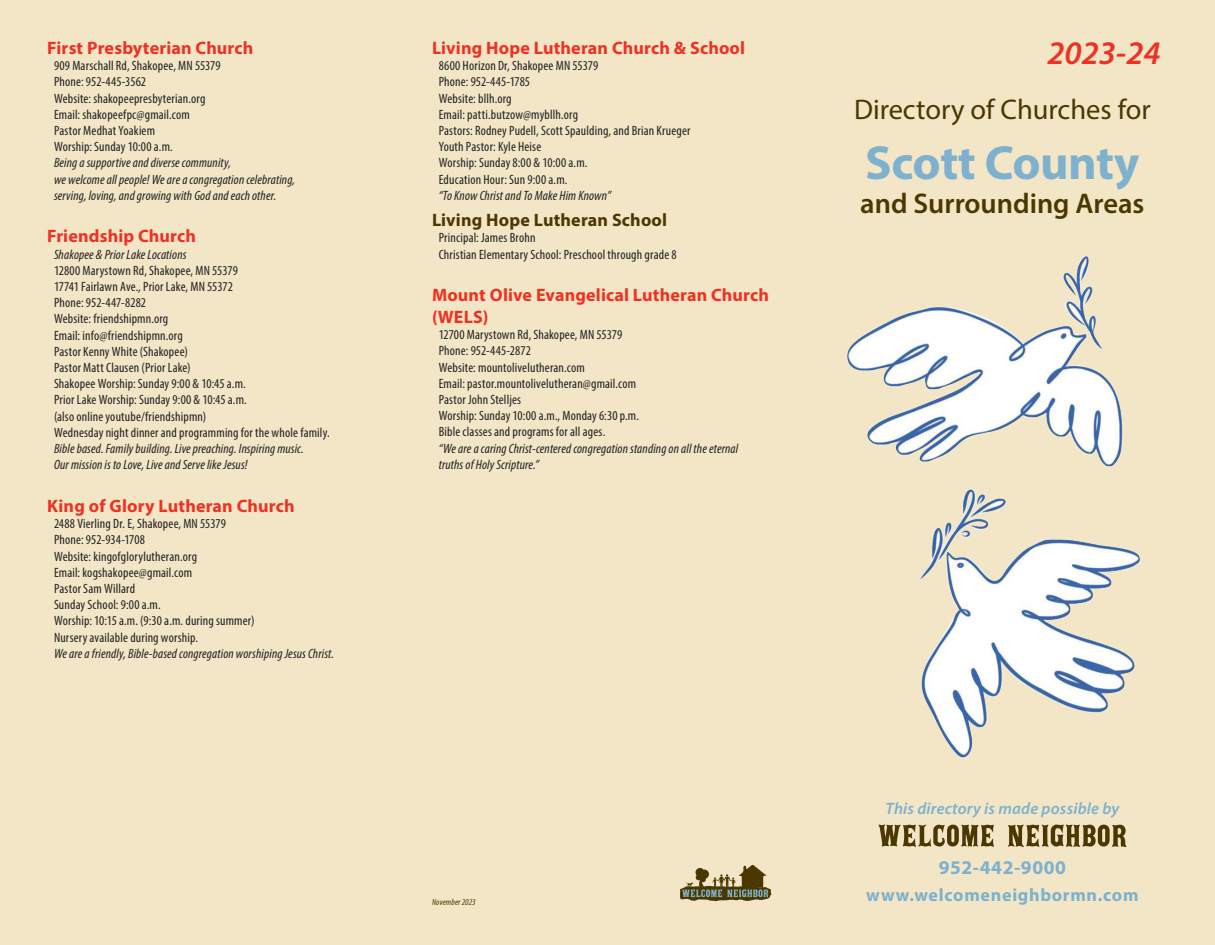
<style>
.page{position:relative;width:1215px;height:945px;background:#f2e6c7}
.page>*{position:absolute;margin:0;border:0;box-sizing:border-box;transform-origin:0 0}
.t1{font:700 48px "Myriad Pro";letter-spacing:-.01em;color:#7db1cd}
.t2{font:italic 600 33px "Myriad Pro";color:#ef3122}
.t3{font:28.5px "Myriad Pro";color:#4a3800}
.t4{font:600 28.5px "Myriad Pro";color:#4a3800}
.t5{font:700 19.5px "Myriad Pro";letter-spacing:.03em;color:#7db1cd}
.Church{font:700 18px/21.6px "Myriad Pro";letter-spacing:.01em;color:#ef3122}
.t6{font:700 18px "Myriad Pro";letter-spacing:.04em;color:#7db1cd}
.Church-2{font:700 18px "Myriad Pro";letter-spacing:.01em;color:#4a3800}
.t7{font:italic 600 16.5px "Myriad Pro";letter-spacing:.01em;color:#7db1cd}
.Information{font:condensed 13.5px "Myriad Pro";letter-spacing:.01em;color:#231f20}
.Information_-_Italic{font:italic condensed 13.5px "Myriad Pro";letter-spacing:.01em;color:#231f20}
.t8{font:italic condensed 9px "Myriad Pro";letter-spacing:.015em;color:#4a3800}
</style>
<div class="page">
<svg style="left:680px;top:865px;width:91px;height:36px"></svg>
<svg style="left:878px;top:825px;width:116px;height:22px"></svg>
<svg style="left:1008px;top:824px;width:118px;height:23px"></svg>
<img style="left:847px;top:256px;width:276px;height:210px">
<img style="left:920px;top:489px;width:220px;height:269px">
<p class="Church" style="left:47px;top:37px;width:208px">First Presbyterian Church</p>
<p class="Information" style="left:54px;top:58px;width:168px">909 Marschall Rd, Shakopee, MN 55379</p>
<p class="Information" style="left:54px;top:74px;width:94px">Phone: 952-445-3562</p>
<p class="Information" style="left:54px;top:90px;width:153px">Website: shakopeepresbyterian.org</p>
<p class="Information" style="left:54px;top:106px;width:137px">Email: shakopeefpc@gmail.com</p>
<p class="Information" style="left:54px;top:122px;width:103px">Pastor Medhat Yoakiem</p>
<p class="Information" style="left:54px;top:139px;width:120px">Worship: Sunday 10:00 a.m.</p>
<p class="Information_-_Italic" style="left:54px;top:155px;width:179px">Being a supportive and diverse community,</p>
<p class="Information_-_Italic" style="left:54px;top:171px;width:243px">we welcome all people! We are a congregation celebrating,</p>
<p class="Information_-_Italic" style="left:54px;top:187px;width:224px">serving, loving, and growing with God and each other.</p>
<p class="Church" style="left:47px;top:225px;width:150px">Friendship Church</p>
<p class="Information_-_Italic" style="left:54px;top:246px;width:134px">Shakopee &amp; Prior Lake Locations</p>
<p class="Information" style="left:54px;top:262px;width:185px">12800 Marystown Rd, Shakopee, MN 55379</p>
<p class="Information" style="left:54px;top:278px;width:180px">17741 Fairlawn Ave., Prior Lake, MN 55372</p>
<p class="Information" style="left:54px;top:295px;width:94px">Phone: 952-447-8282</p>
<p class="Information" style="left:54px;top:311px;width:116px">Website: friendshipmn.org</p>
<p class="Information" style="left:54px;top:327px;width:130px">Email: info@friendshipmn.org</p>
<p class="Information" style="left:54px;top:343px;width:135px">Pastor Kenny White (Shakopee)</p>
<p class="Information" style="left:54px;top:359px;width:138px">Pastor Matt Clausen (Prior Lake)</p>
<p class="Information" style="left:54px;top:376px;width:193px">Shakopee Worship: Sunday 9:00 &amp; 10:45 a.m.</p>
<p class="Information" style="left:54px;top:392px;width:194px">Prior Lake Worship: Sunday 9:00 &amp; 10:45 a.m.</p>
<p class="Information" style="left:54px;top:408px;width:154px">(also online youtube/friendshipmn)</p>
<p class="Information" style="left:54px;top:424px;width:277px">Wednesday night dinner and programming for the whole family.</p>
<p class="Information_-_Italic" style="left:54px;top:440px;width:251px">Bible based. Family building. Live preaching. Inspiring music.</p>
<p class="Information_-_Italic" style="left:54px;top:457px;width:195px">Our mission is to Love, Live and Serve like Jesus!</p>
<p class="Church" style="left:47px;top:494px;width:249px">King of Glory Lutheran Church</p>
<p class="Information" style="left:54px;top:515px;width:173px">2488 Vierling Dr. E, Shakopee, MN 55379</p>
<p class="Information" style="left:54px;top:532px;width:93px">Phone: 952-934-1708</p>
<p class="Information" style="left:54px;top:548px;width:145px">Website: kingofglorylutheran.org</p>
<p class="Information" style="left:54px;top:564px;width:140px">Email: kogshakopee@gmail.com</p>
<p class="Information" style="left:54px;top:580px;width:83px">Pastor Sam Willard</p>
<p class="Information" style="left:54px;top:596px;width:108px">Sunday School: 9:00 a.m.</p>
<p class="Information" style="left:54px;top:613px;width:202px">Worship: 10:15 a.m. (9:30 a.m. during summer)</p>
<p class="Information" style="left:54px;top:629px;width:146px">Nursery available during worship.</p>
<p class="Information_-_Italic" style="left:54px;top:645px;width:282px">We are a friendly, Bible-based congregation worshiping Jesus Christ.</p>
<p class="Church" style="left:432px;top:37px;width:315px">Living Hope Lutheran Church &amp; School</p>
<p class="Information" style="left:439px;top:58px;width:161px">8600 Horizon Dr, Shakopee MN 55379</p>
<p class="Information" style="left:439px;top:74px;width:93px">Phone: 952-445-1785</p>
<p class="Information" style="left:439px;top:90px;width:74px">Website: bllh.org</p>
<p class="Information" style="left:439px;top:106px;width:141px">Email: patti.butzow@mybllh.org</p>
<p class="Information" style="left:439px;top:122px;width:253px">Pastors: Rodney Pudell, Scott Spaulding, and Brian Krueger</p>
<p class="Information" style="left:439px;top:139px;width:104px">Youth Pastor: Kyle Heise</p>
<p class="Information" style="left:439px;top:155px;width:150px">Worship: Sunday 8:00 &amp; 10:00 a.m.</p>
<p class="Information" style="left:439px;top:171px;width:130px">Education Hour: Sun 9:00 a.m.</p>
<p class="Information_-_Italic" style="left:439px;top:187px;width:174px">“To Know Christ and To Make Him Known”</p>
<p class="Church-2" style="left:432px;top:208px;width:237px">Living Hope Lutheran School</p>
<p class="Information" style="left:439px;top:230px;width:98px">Principal: James Brohn</p>
<p class="Information" style="left:439px;top:246px;width:239px">Christian Elementary School: Preschool through grade 8</p>
<p class="Church" style="left:432px;top:284px;width:339px">Mount Olive Evangelical Lutheran Church (WELS)</p>
<p class="Information" style="left:439px;top:326px;width:185px">12700 Marystown Rd, Shakopee, MN 55379</p>
<p class="Information" style="left:439px;top:343px;width:94px">Phone: 952-445-2872</p>
<p class="Information" style="left:439px;top:359px;width:148px">Website: mountolivelutheran.com</p>
<p class="Information" style="left:439px;top:375px;width:199px">Email: pastor.mountolivelutheran@gmail.com</p>
<p class="Information" style="left:439px;top:391px;width:84px">Pastor John Stelljes</p>
<p class="Information" style="left:439px;top:407px;width:202px">Worship: Sunday 10:00 a.m., Monday 6:30 p.m.</p>
<p class="Information" style="left:439px;top:424px;width:168px">Bible classes and programs for all ages.</p>
<p class="Information_-_Italic" style="left:439px;top:440px;width:301px">“We are a caring Christ-centered congregation standing on all the eternal</p>
<p class="Information_-_Italic" style="left:439px;top:456px;width:102px">truths of Holy Scripture.”</p>
<p class="t2" style="left:1047px;top:32px;width:115px">2023-24</p>
<p class="t3" style="left:854px;top:92px;width:298px">Directory of Churches for</p>
<p class="t1" style="left:865px;top:131px;width:276px">Scott County</p>
<p class="t4" style="left:860px;top:185px;width:286px">and Surrounding Areas</p>
<p class="t8" style="left:432px;top:896px;width:45px">November 2023</p>
<p class="t7" style="left:886px;top:798px;width:235px">This directory is made possible by</p>
<p class="t5" style="left:939px;top:854px;width:129px">952-442-9000</p>
<p class="t6" style="left:866px;top:883px;width:274px">www.welcomeneighbormn.com</p>
</div>
